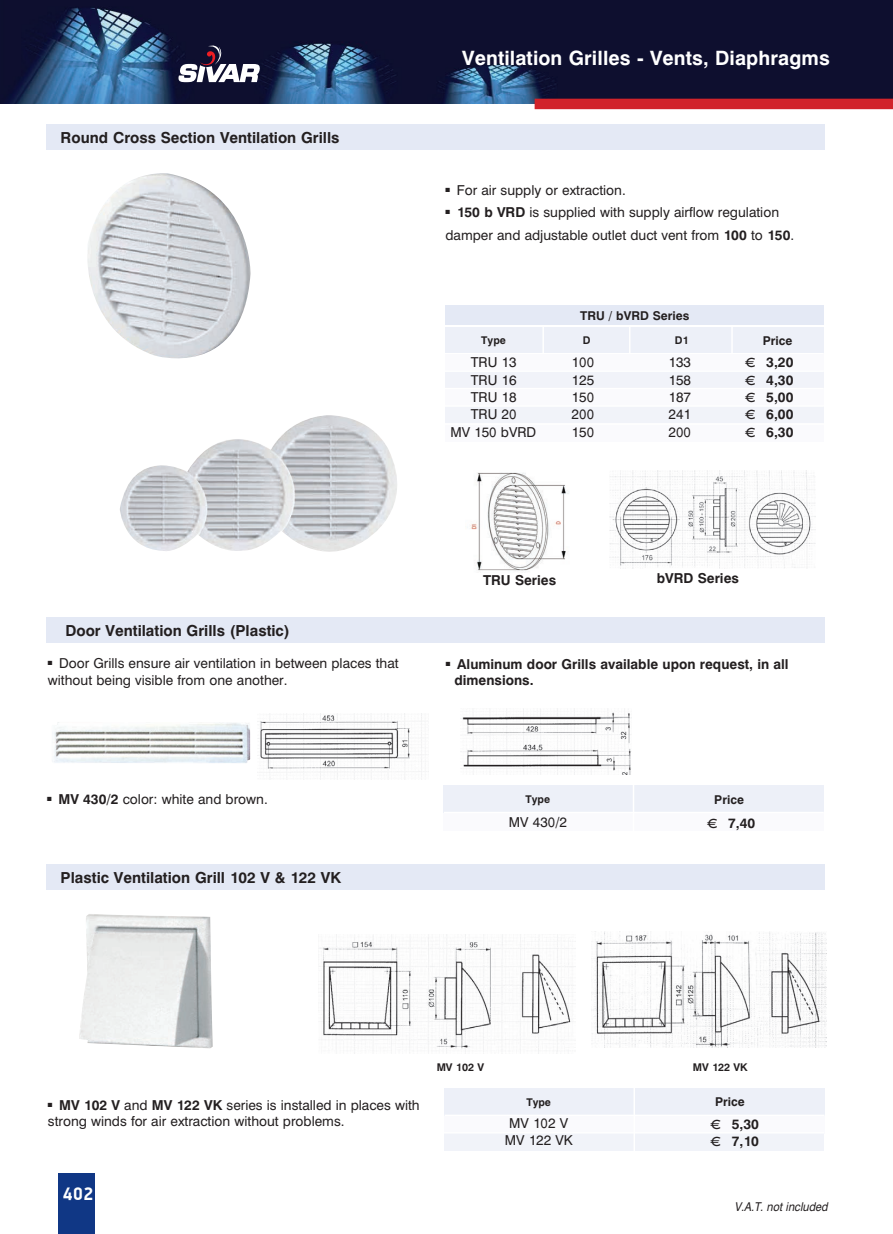
<style>
.page{position:relative;width:893px;height:1234px;background:#fff}
.page>*{position:absolute;margin:0;border:0;box-sizing:border-box;transform-origin:0 0}
.t1{font:700 19.5px "Mg Helvetica";letter-spacing:.005em;color:#fff}
.t2{font:700 18px "PF Din Display";color:#fff}
.t3{font:700 15px "Mg Helvetica";color:#231f20}
.t4{font:13.5px/16.2px "Mg Helvetica";color:#231f20}
.t5{font:700 13.5px/16.2px "Mg Helvetica";color:#231f20}
.t6{font:700 12px "Mg Helvetica";color:#231f20}
.t7{font:italic 12px "Mg Helvetica";color:#231f20;scale:.9 1}
.t8{font:700 10.5px "Mg Helvetica";color:#231f20}
.s1{font-weight:700}
.s2{font-family:"CF Eurofont";font-weight:400}
</style>
<div class="page">
<img style="left:0;top:0;width:893px;height:104px">
<div style="left:58px;top:1172px;width:36px;height:61px;background:#103785"></div>
<svg style="left:178px;top:45px;width:82px;height:37px"></svg>
<div style="left:535px;top:99px;width:358px;height:10px;background:#d1232a"></div>
<img style="left:257px;top:713px;width:169px;height:66px">
<img style="left:461px;top:708px;width:170px;height:66px">
<div style="left:46px;top:617px;width:779px;height:25px;background:#e4e9f5"></div>
<img style="left:54px;top:722px;width:197px;height:41px">
<div style="left:443px;top:785px;width:381px;height:27px;background:#edf0f8"></div>
<div style="left:443px;top:812px;width:381px;height:18px;background:#fafafd"></div>
<hr style="left:444px;top:811px;width:380px;height:2px;background:#fff">
<hr style="left:633px;top:782px;width:1px;height:54px;background:#fff">
<img style="left:319px;top:934px;width:256px;height:119px">
<img style="left:592px;top:931px;width:235px;height:116px">
<div style="left:444px;top:1088px;width:381px;height:27px;background:#edf0f8"></div>
<div style="left:444px;top:1115px;width:381px;height:17px;background:#fafafd"></div>
<hr style="left:445px;top:1114px;width:380px;height:1px;background:#fff">
<div style="left:444px;top:1132px;width:380px;height:18px;background:#f1f3f9"></div>
<hr style="left:444px;top:1131px;width:380px;height:2px;background:#fff">
<hr style="left:633px;top:1084px;width:2px;height:71px;background:#fff">
<div style="left:46px;top:125px;width:779px;height:25px;background:#e4e9f5"></div>
<img style="left:471px;top:472px;width:98px;height:99px">
<img style="left:609px;top:470px;width:206px;height:98px">
<img style="left:79px;top:914px;width:134px;height:134px">
<div style="left:46px;top:864px;width:779px;height:25px;background:#e4e9f5"></div>
<img style="left:87px;top:173px;width:310px;height:379px">
<div style="left:446px;top:327px;width:378px;height:27px;background:#edf0f8"></div>
<div style="left:446px;top:305px;width:378px;height:20px;background:#e4e9f5"></div>
<hr style="left:444px;top:353px;width:380px;height:1px;background:#fff">
<hr style="left:731px;top:326px;width:2px;height:118px;background:#fff">
<hr style="left:629px;top:326px;width:1px;height:117px;background:#fff">
<hr style="left:542px;top:326px;width:2px;height:118px;background:#fff">
<div style="left:445px;top:424px;width:379px;height:18px;background:#fafafd"></div>
<div style="left:445px;top:354px;width:379px;height:17px;background:#fafafd"></div>
<div style="left:445px;top:389px;width:379px;height:17px;background:#fafafd"></div>
<div style="left:445px;top:371px;width:379px;height:18px;background:#f1f3f9"></div>
<div style="left:445px;top:406px;width:379px;height:18px;background:#f1f3f9"></div>
<hr style="left:444px;top:370px;width:380px;height:2px;background:#fff">
<hr style="left:444px;top:388px;width:380px;height:1px;background:#fff">
<hr style="left:444px;top:405px;width:380px;height:1px;background:#fff">
<hr style="left:444px;top:423px;width:380px;height:1px;background:#fff">
<p class="t3" style="left:61px;top:129px;width:280px">Round Cross Section Ventilation Grills</p>
<p class="t1" style="left:462px;top:46px;width:369px">Ventilation Grilles - Vents, Diaphragms</p>
<p class="t4" style="left:445px;top:182px;width:182px">■ For air supply or extraction.</p>
<p class="t4" style="left:445px;top:201px;width:350px;line-height:22.5px">■ <span class="s1">150 b VRD</span> is supplied with supply airflow regulation damper and adjustable outlet duct vent from <span class="s1">100</span> to <span class="s1">150</span>.</p>
<p class="t6" style="left:580px;top:308px;width:111px">TRU / bVRD Series</p>
<p class="t8" style="left:481px;top:334px;width:26px">∆ype</p>
<p class="t8" style="left:583px;top:334px;width:9px">D</p>
<p class="t8" style="left:675px;top:334px;width:15px">D1</p>
<p class="t6" style="left:763px;top:333px;width:31px">Price</p>
<p class="t4" style="left:471px;top:354px;width:47px">TRU 13</p>
<p class="t4" style="left:572px;top:354px;width:24px">100</p>
<p class="t4" style="left:668px;top:354px;width:24px">133</p>
<p class="t5" style="left:745px;top:354px;width:50px"><span class="s2">f</span> 3,20</p>
<p class="t4" style="left:471px;top:371px;width:47px">TRU 16</p>
<p class="t4" style="left:572px;top:371px;width:24px">125</p>
<p class="t4" style="left:668px;top:371px;width:24px">158</p>
<p class="t5" style="left:745px;top:371px;width:50px"><span class="s2">f</span> 4,30</p>
<p class="t4" style="left:471px;top:389px;width:47px">TRU 18</p>
<p class="t4" style="left:572px;top:389px;width:24px">150</p>
<p class="t4" style="left:668px;top:389px;width:24px">187</p>
<p class="t5" style="left:745px;top:389px;width:50px"><span class="s2">f</span> 5,00</p>
<p class="t4" style="left:471px;top:406px;width:47px">TRU 20</p>
<p class="t4" style="left:572px;top:406px;width:24px">200</p>
<p class="t4" style="left:668px;top:406px;width:24px">241</p>
<p class="t5" style="left:745px;top:406px;width:50px"><span class="s2">f</span> 6,00</p>
<p class="t4" style="left:450px;top:424px;width:87px">MV 150 bVRD</p>
<p class="t4" style="left:572px;top:424px;width:24px">150</p>
<p class="t4" style="left:668px;top:424px;width:24px">200</p>
<p class="t5" style="left:745px;top:423px;width:50px"><span class="s2">f</span> 6,30</p>
<p class="t3" style="left:65px;top:621px;width:226px">Door Ventilation Grills (Plastic)</p>
<p class="t4" style="left:48px;top:655px;width:352px">■ Door Grills ensure air ventilation in between places that without being visible from one another.</p>
<p class="t4" style="left:47px;top:790px;width:222px">■ <span class="s1">MV 430/2</span> color: white and brown.</p>
<p class="t3" style="left:61px;top:868px;width:282px">Plastic Ventilation Grill 102 V &amp; 122 VK</p>
<p class="t5" style="left:483px;top:572px;width:75px">TRU Series</p>
<p class="t5" style="left:657px;top:570px;width:84px">bVRD Series</p>
<p class="t5" style="left:454px;top:655px;width:336px;text-indent:-9px">■ Aluminum door Grills available upon request, in all dimensions.</p>
<p class="t8" style="left:526px;top:792px;width:26px">∆ype</p>
<p class="t6" style="left:714px;top:791px;width:31px">Price</p>
<p class="t4" style="left:509px;top:813px;width:60px">MV 430/2</p>
<p class="t5" style="left:707px;top:814px;width:50px"><span class="s2">f</span> 7,40</p>
<p class="t8" style="left:437px;top:1060px;width:49px">MV 102 V</p>
<p class="t8" style="left:693px;top:1060px;width:56px">MV 122 VK</p>
<p class="t4" style="left:48px;top:1096px;width:373px">■ <span class="s1">MV 102 V</span> and <span class="s1">MV 122 V∫</span> series is installed in places with strong winds for air extraction without problems.</p>
<p class="t8" style="left:526px;top:1095px;width:26px">∆ype</p>
<p class="t6" style="left:715px;top:1094px;width:31px">Price</p>
<p class="t4" style="left:505px;top:1113px;width:69px;line-height:17.4px;text-align:center">MV 102 V<br>MV 122 VK</p>
<p class="t5" style="left:710px;top:1114px;width:50px;line-height:17.4px"><span class="s2">f</span> 5,30 <span class="s2">f</span> 7,10</p>
<p class="t2" style="left:63px;top:1182px;width:32px">402</p>
<p class="t7" style="left:734px;top:1198px;width:105px">V.A.T. not included</p>
</div>
